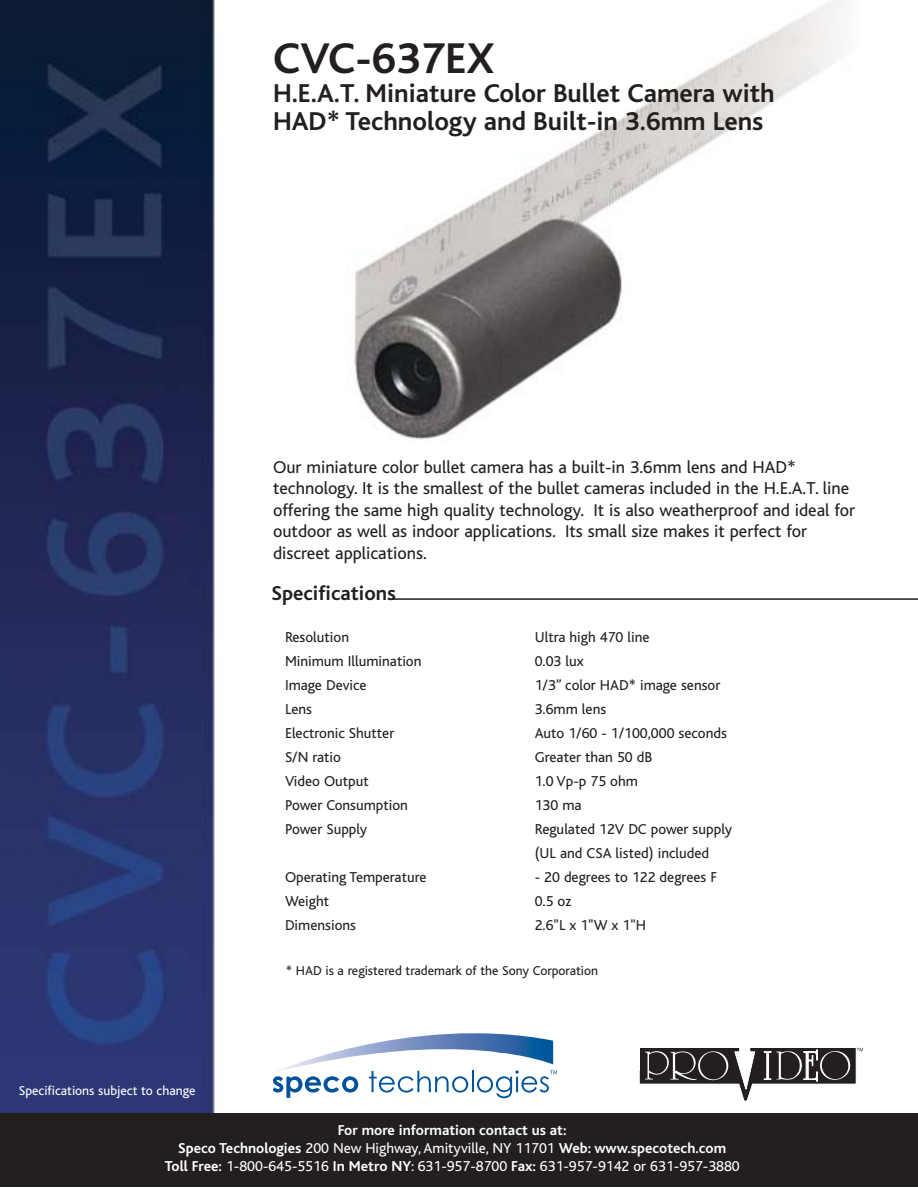
<style>
.page{position:relative;width:918px;height:1188px;background:#fff}
.page>*{position:absolute;margin:0;border:0;box-sizing:border-box;transform-origin:0 0}
.t1{font:700 45px "Bliss";color:#231f1f}
.t2{font:700 27px/28.5px "Bliss";color:#231f1f}
.t3{font:700 21px "Bliss";color:#231f1f}
.t4{font:18px/21.6px "Bliss";color:#231f1f}
.t5{font:15px/24px "Bliss";color:#231f1f}
.t6{font:700 15px/18px "Bliss";color:#fff;text-align:center}
.t7{font:13.5px "Bliss";color:#231f1f}
.t8{font:13.5px "Bliss";color:#fff}
.s1{font-weight:400}
</style>
<div class="page">
<img style="left:0;top:0;width:904px;height:1114px">
<div style="left:0;top:1114px;width:918px;height:73px;background:#231f1f"></div>
<hr style="left:392px;top:598px;width:526px;height:2px;background:#231f1f">
<svg style="left:273px;top:1076px;width:85px;height:22px"></svg>
<svg style="left:369px;top:1073px;width:99px;height:20px"></svg>
<hr style="left:472px;top:1071px;width:2px;height:21px;background:#00529b">
<img style="left:273px;top:1033px;width:280px;height:40px">
<svg style="left:477px;top:1070px;width:80px;height:28px"></svg>
<svg style="left:638px;top:1047px;width:225px;height:55px"></svg>
<div style="left:284px;top:963px;width:464px;height:33px;background:#fff"></div>
<h1 class="t1" style="left:273px;top:41px;width:223px">CVC-637EX</h1>
<h2 class="t2" style="left:273px;top:81px;width:503px">H.E.A.T. Miniature Color Bullet Camera with<br>HAD* Technology and Built-in 3.6mm Lens</h2>
<p class="t4" style="left:273px;top:458px;width:584px">Our miniature color bullet camera has a built-in 3.6mm lens and HAD* technology. It is the smallest of the bullet cameras included in the H.E.A.T. line offering the same high quality technology. It is also weatherproof and ideal for outdoor as well as indoor applications. Its small size makes it perfect for discreet applications.</p>
<h3 class="t3" style="left:272px;top:585px;width:126px">Specifications</h3>
<p class="t5" style="left:285px;top:627px;width:66px">Resolution</p>
<p class="t5" style="left:535px;top:627px;width:116px">Ultra high 470 line</p>
<p class="t5" style="left:285px;top:651px;width:138px">Minimum Illumination</p>
<p class="t5" style="left:535px;top:651px;width:50px">0.03 lux</p>
<p class="t5" style="left:285px;top:675px;width:83px">Image Device</p>
<p class="t5" style="left:535px;top:675px;width:187px">1/3” color HAD* image sensor</p>
<p class="t5" style="left:285px;top:699px;width:29px">Lens</p>
<p class="t5" style="left:535px;top:699px;width:73px">3.6mm lens</p>
<p class="t5" style="left:285px;top:723px;width:111px">Electronic Shutter</p>
<p class="t5" style="left:535px;top:723px;width:194px">Auto 1/60 - 1/100,000 seconds</p>
<p class="t5" style="left:285px;top:747px;width:58px">S/N ratio</p>
<p class="t5" style="left:535px;top:747px;width:119px">Greater than 50 dB</p>
<p class="t5" style="left:285px;top:771px;width:85px">Video Output</p>
<p class="t5" style="left:535px;top:771px;width:105px">1.0 Vp-p 75 ohm</p>
<p class="t5" style="left:285px;top:795px;width:125px">Power Consumption</p>
<p class="t5" style="left:535px;top:795px;width:48px">130 ma</p>
<p class="t5" style="left:285px;top:819px;width:84px">Power Supply</p>
<p class="t5" style="left:535px;top:819px;width:199px">Regulated 12V DC power supply (UL and CSA listed) included</p>
<p class="t5" style="left:285px;top:867px;width:143px">Operating Temperature</p>
<p class="t5" style="left:535px;top:867px;width:184px">- 20 degrees to 122 degrees F</p>
<p class="t5" style="left:285px;top:891px;width:46px">Weight</p>
<p class="t5" style="left:535px;top:891px;width:38px">0.5 oz</p>
<p class="t5" style="left:285px;top:915px;width:73px">Dimensions</p>
<p class="t5" style="left:535px;top:915px;width:113px">2.6"L x 1"W x 1"H</p>
<p class="t7" style="left:286px;top:965px;width:314px">* HAD is a registered trademark of the Sony Corporation</p>
<p class="t8" style="left:19px;top:1086px;width:178px">Specifications subject to change</p>
<p class="t6" style="left:165px;top:1123px;width:577px">For more information contact us at:<br>Speco Technologies <span class="s1">200 New Highway, Amityville, NY 11701</span> Web: www.specotech.com<br>Toll Free: <span class="s1">1-800-645-5516</span> In Metro NY<span class="s1">: 631-957-8700</span> Fax: <span class="s1">631-957-9142 or 631-957-3880</span></p>
</div>
